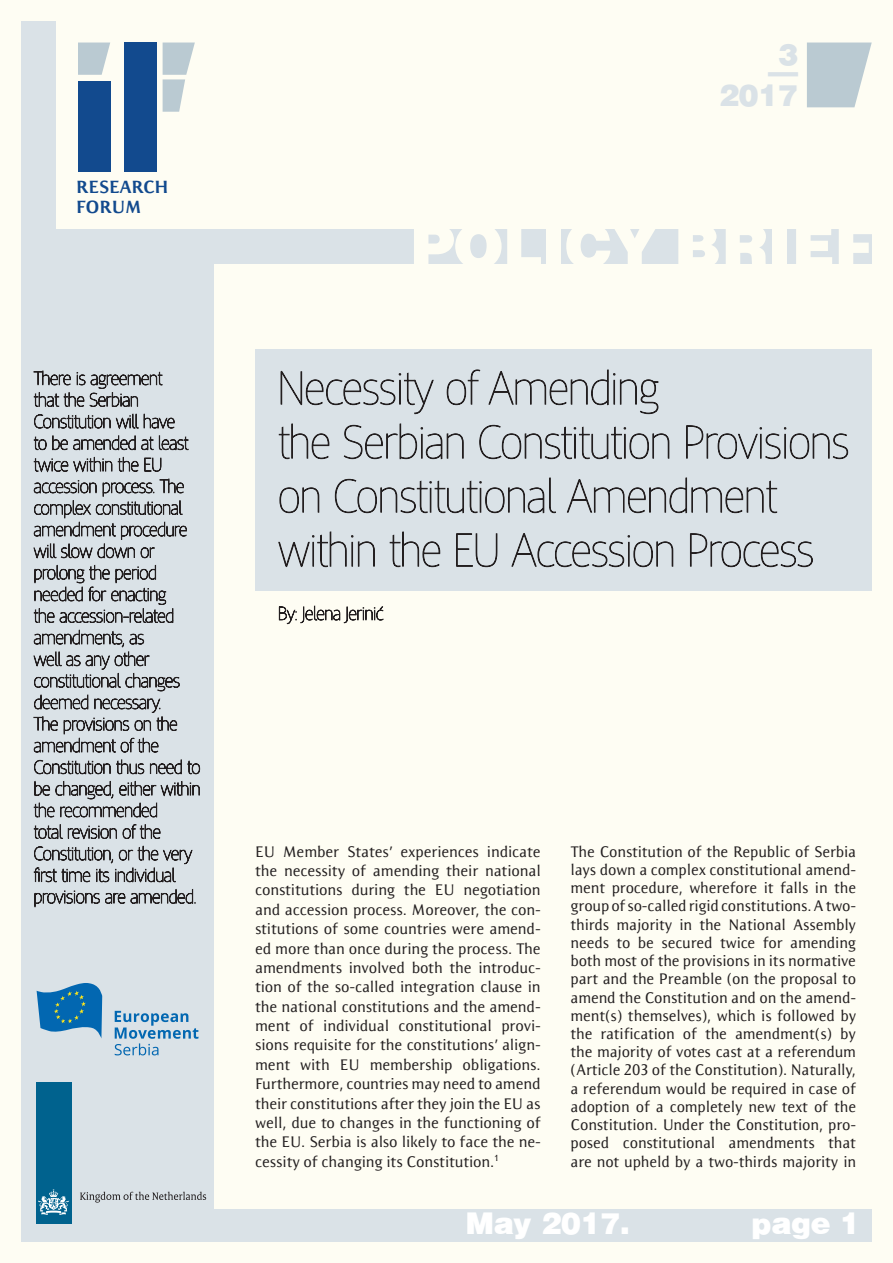
<style>
.page{position:relative;width:893px;height:1263px;background:#fefdf3}
.page>*{position:absolute;margin:0;border:0;box-sizing:border-box;transform-origin:0 0}
.t1{font:900 60px "Helvetica";color:#fefdf3}
.t2{font:900 30px "Helvetica";color:#fff}
.t3{font:900 30px/24px "Helvetica";color:#dae2e7;text-align:right}
.t4{font:700 18.15px/20.2px "Resavska BG Sans";color:#124a8e}
.t5{font:15.75px/18.3px "Resavska BG Sans";letter-spacing:-.01em;color:#231f20;text-align:justify}
</style>
<div class="page">
<div style="left:21px;top:1209px;width:851px;height:32px;background:#dae2e7"></div>
<div style="left:255px;top:349px;width:617px;height:242px;background:#dae2e7"></div>
<div style="left:21px;top:229px;width:193px;height:1013px;background:#dae2e7"></div>
<svg style="left:280px;top:371px;width:154px;height:43px"></svg>
<svg style="left:446px;top:369px;width:35px;height:36px"></svg>
<svg style="left:488px;top:369px;width:171px;height:45px"></svg>
<svg style="left:279px;top:423px;width:51px;height:36px"></svg>
<svg style="left:343px;top:423px;width:121px;height:36px"></svg>
<svg style="left:479px;top:425px;width:191px;height:34px"></svg>
<svg style="left:686px;top:425px;width:162px;height:35px"></svg>
<svg style="left:279px;top:487px;width:41px;height:26px"></svg>
<svg style="left:335px;top:477px;width:221px;height:36px"></svg>
<svg style="left:567px;top:477px;width:210px;height:36px"></svg>
<svg style="left:278px;top:531px;width:97px;height:37px"></svg>
<svg style="left:389px;top:531px;width:51px;height:36px"></svg>
<svg style="left:456px;top:533px;width:42px;height:34px"></svg>
<svg style="left:511px;top:533px;width:162px;height:34px"></svg>
<svg style="left:690px;top:533px;width:123px;height:34px"></svg>
<div style="left:21px;top:21px;width:34px;height:1221px;background:#dae2e7"></div>
<div style="left:176px;top:229px;width:696px;height:34px;background:#dae2e7"></div>
<svg style="left:37px;top:983px;width:65px;height:55px"></svg>
<svg style="left:115px;top:1011px;width:83px;height:44px"></svg>
<svg style="left:807px;top:43px;width:65px;height:64px;background:#c3d0d6"></svg>
<svg style="left:278px;top:605px;width:106px;height:19px"></svg>
<svg style="left:33px;top:370px;width:130px;height:37px"></svg>
<svg style="left:33px;top:413px;width:156px;height:37px"></svg>
<svg style="left:33px;top:456px;width:154px;height:167px"></svg>
<svg style="left:33px;top:629px;width:147px;height:124px"></svg>
<svg style="left:34px;top:759px;width:166px;height:15px"></svg>
<svg style="left:33px;top:780px;width:167px;height:38px"></svg>
<svg style="left:33px;top:824px;width:163px;height:83px"></svg>
<div style="left:78px;top:81px;width:32px;height:91px;background:#124a8e"></div>
<div style="left:125px;top:43px;width:32px;height:129px;background:#124a8e"></div>
<svg style="left:78px;top:43px;width:32px;height:32px"></svg>
<svg style="left:163px;top:43px;width:32px;height:69px"></svg>
<div style="left:36px;top:1082px;width:36px;height:142px;background:#00628e"></div>
<svg style="left:38px;top:1189px;width:31px;height:26px"></svg>
<svg style="left:80px;top:1192px;width:126px;height:10px"></svg>
<p class="t4" style="left:76px;top:176px;width:94px">RESEARCH<br>FORUM</p>
<h2 class="t3" style="left:778px;top:42px;width:21px">3</h2>
<h2 class="t3" style="left:719px;top:59px;width:80px">—<br>2017</h2>
<h1 class="t1" style="left:411px;top:208px;width:464px">POLICY BRIEF</h1>
<p class="t5" style="left:255px;top:842px;width:287px;line-height:19.4px">EU Member States’ experiences indicate the necessity of amending their national constitutions during the EU negotiation and accession process. Moreover, the con&shy;stitutions of some countries were amend&shy;ed more than once during the process. The amendments involved both the introduc&shy;tion of the so-called integration clause in the national constitutions and the amend&shy;ment of individual constitutional provi&shy;sions requisite for the constitutions’ align&shy;ment with EU membership obligations.<br>Furthermore, countries may need to amend their constitutions after they join the EU as well, due to changes in the functioning of the EU. Serbia is also likely to face the ne&shy;cessity of changing its Constitution.<sup>1</sup></p>
<p class="t5" style="left:570px;top:842px;width:287px">The Constitution of the Republic of Serbia lays down a complex constitutional amend&shy;ment procedure, wherefore it falls in the group of so-called rigid constitutions. A two&shy;thirds majority in the National Assembly needs to be secured twice for amending both most of the provisions in its normative part and the Preamble (on the proposal to amend the Constitution and on the amend&shy;ment(s) themselves), which is followed by the ratification of the amendment(s) by the majority of votes cast at a referendum (Article 203 of the Constitution). Naturally, a referendum would be required in case of adoption of a completely new text of the Constitution. Under the Constitution, pro&shy;posed constitutional amendments that are not upheld by a two-thirds majority in</p>
<h2 class="t2" style="left:466px;top:1204px;width:166px">MAY 2017.</h2>
<h2 class="t2" style="left:752px;top:1204px;width:110px">PAGE 1</h2>
</div>
